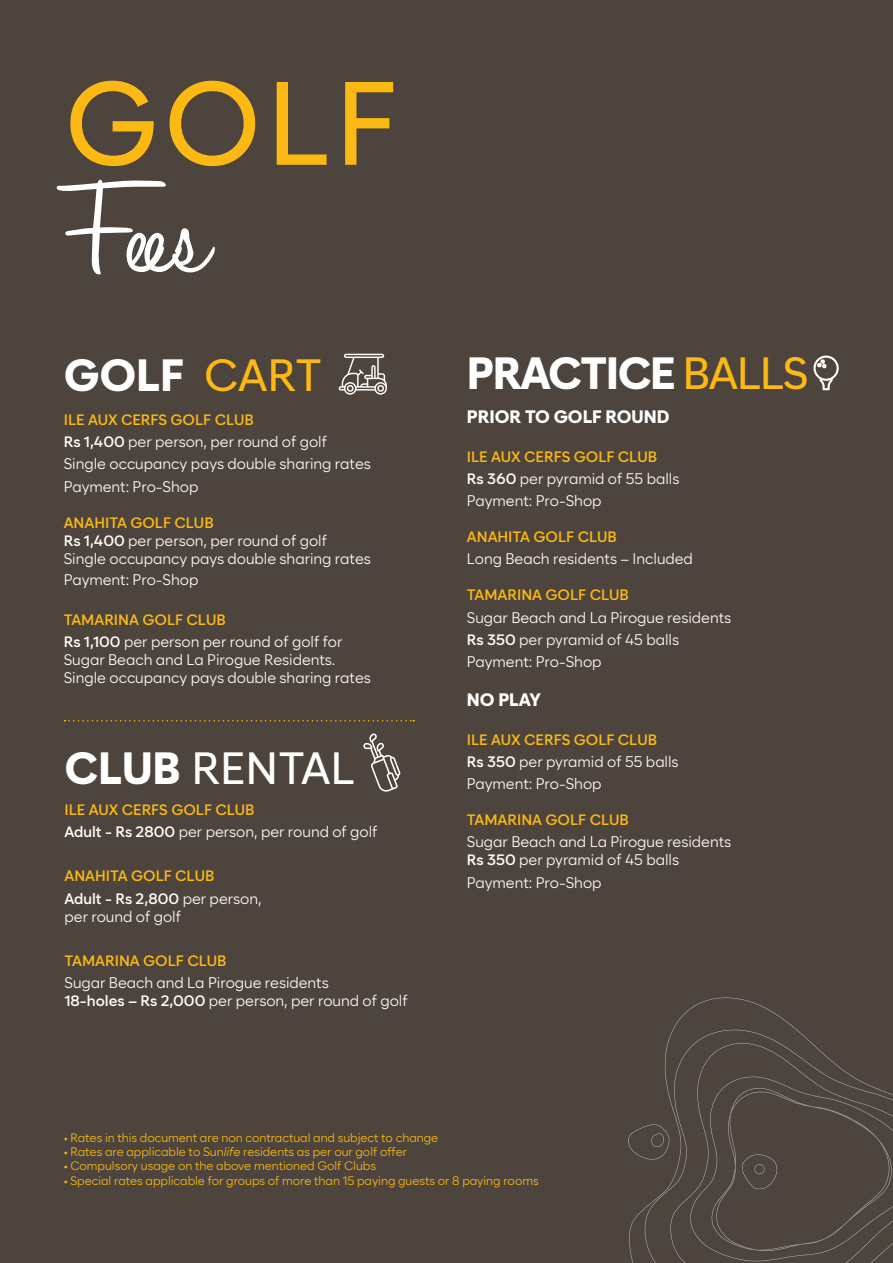
<style>
.page{position:relative;width:893px;height:1263px;background:#4d453d}
.page>*{position:absolute;margin:0;border:0;box-sizing:border-box;transform-origin:0 0}
.t1{font:151.35px "Halo Handletter";color:#fff}
.t2{font:500 117.3px "Cadiz";color:#fdb913}
.t3{font:800 45px "Cadiz";letter-spacing:-.03em;color:#fff}
.t4{font:500 45px "Cadiz";color:#fff}
.t5{font:800 18px "Cadiz";color:#fff}
.t6{font:15px/22.2px "Cadiz";color:#fff}
.t7{font:600 15px/22.2px "Cadiz";color:#fdb913}
.t8{font:12px "Cadiz";color:#fdb913}
.s1{font-weight:500;color:#fdb913}
.s2{font-weight:600;color:#fdb913}
.s3{font-weight:600}
.s4{font-weight:800}
.s5{color:#fff}
.s6{font-weight:400;color:#fff}
.s7{font-style:italic}
</style>
<div class="page">
<svg style="left:339px;top:354px;width:48px;height:41px"></svg>
<svg style="left:65px;top:720px;width:349px;height:1px"></svg>
<svg style="left:814px;top:356px;width:25px;height:34px"></svg>
<svg style="left:363px;top:733px;width:37px;height:59px"></svg>
<svg style="left:629px;top:997px;width:264px;height:266px"></svg>
<svg style="left:628px;top:1124px;width:41px;height:36px"></svg>
<p class="t2" style="left:64px;top:53px;width:336px">GOLF</p>
<p class="t1" style="left:64px;top:152px;width:147px">Fees</p>
<p class="t3" style="left:64px;top:347px;width:260px">GOLF <span class="s1">CART</span></p>
<p class="t6" style="left:64px;top:408px;width:309px"><span class="s2">ILE AUX CERFS GOLF CLUB<br></span><span class="s3">Rs 1,400</span> per person, per round of golf<br>Single occupancy pays double sharing rates<br>Payment: Pro-Shop</p>
<p class="t6" style="left:64px;top:513px;width:309px;line-height:18px"><span class="s2">ANAHITA GOLF CLUB<br></span><span class="s3">Rs 1,400</span> per person, per round of golf<br>Single occupancy pays double sharing rates</p>
<p class="t6" style="left:64px;top:568px;width:136px">Payment: Pro-Shop</p>
<p class="t6" style="left:64px;top:608px;width:280px"><span class="s2">TAMARINA GOLF CLUB<br></span><span class="s3">Rs 1,100</span> per person per round of golf for</p>
<p class="t6" style="left:64px;top:651px;width:309px;line-height:18px">Sugar Beach and La Pirogue Residents.<br>Single occupancy pays double sharing rates</p>
<p class="t4" style="left:65px;top:741px;width:292px"><span class="s4">CLUB</span> RENTAL</p>
<p class="t6" style="left:65px;top:798px;width:314px"><span class="s2">ILE AUX CERFS GOLF CLUB<br></span><span class="s3">Adult - Rs 2800</span> per person, per round of golf</p>
<p class="t7" style="left:65px;top:865px;width:198px">ANAHITA GOLF CLUB<br><span class="s5">Adult - Rs 2,800</span> <span class="s6">per person,</span></p>
<p class="t6" style="left:65px;top:905px;width:118px">per round of golf</p>
<p class="t6" style="left:65px;top:950px;width:266px"><span class="s2">TAMARINA GOLF CLUB<br></span>Sugar Beach and La Pirogue residents</p>
<p class="t6" style="left:65px;top:990px;width:345px"><span class="s3">18-holes – Rs 2,000</span> per person, per round of golf</p>
<p class="t3" style="left:467px;top:345px;width:343px">PRACTICE <span class="s1">BALLS</span></p>
<p class="t5" style="left:467px;top:406px;width:204px">PRIOR TO GOLF ROUND</p>
<p class="t6" style="left:467px;top:445px;width:214px"><span class="s2">ILE AUX CERFS GOLF CLUB<br></span><span class="s3">Rs 360</span> per pyramid of 55 balls<br>Payment: Pro-Shop</p>
<p class="t6" style="left:467px;top:526px;width:228px"><span class="s2">ANAHITA GOLF CLUB<br></span>Long Beach residents – Included</p>
<p class="t6" style="left:467px;top:584px;width:266px"><span class="s2">TAMARINA GOLF CLUB<br></span>Sugar Beach and La Pirogue residents<br><span class="s3">Rs 350</span> per pyramid of 45 balls<br>Payment: Pro-Shop</p>
<p class="t5" style="left:467px;top:689px;width:76px">NO PLAY</p>
<p class="t6" style="left:467px;top:728px;width:213px"><span class="s2">ILE AUX CERFS GOLF CLUB<br></span><span class="s3">Rs 350</span> per pyramid of 55 balls<br>Payment: Pro-Shop</p>
<p class="t6" style="left:467px;top:809px;width:266px"><span class="s2">TAMARINA GOLF CLUB<br></span>Sugar Beach and La Pirogue residents</p>
<p class="t6" style="left:467px;top:849px;width:214px"><span class="s3">Rs 350</span> per pyramid of 45 balls<br>Payment: Pro-Shop</p>
<p class="t8" style="left:64px;top:1130px;width:376px">• Rates in this document are non contractual and subject to change</p>
<p class="t8" style="left:64px;top:1145px;width:345px">• Rates are applicable to Sun<span class="s7">life</span> residents as per our golf offer</p>
<p class="t8" style="left:64px;top:1159px;width:314px">• Compulsory usage on the above mentioned Golf Clubs</p>
<p class="t8" style="left:64px;top:1173px;width:476px">• Special rates applicable for groups of more than 15 paying guests or 8 paying rooms</p>
</div>
